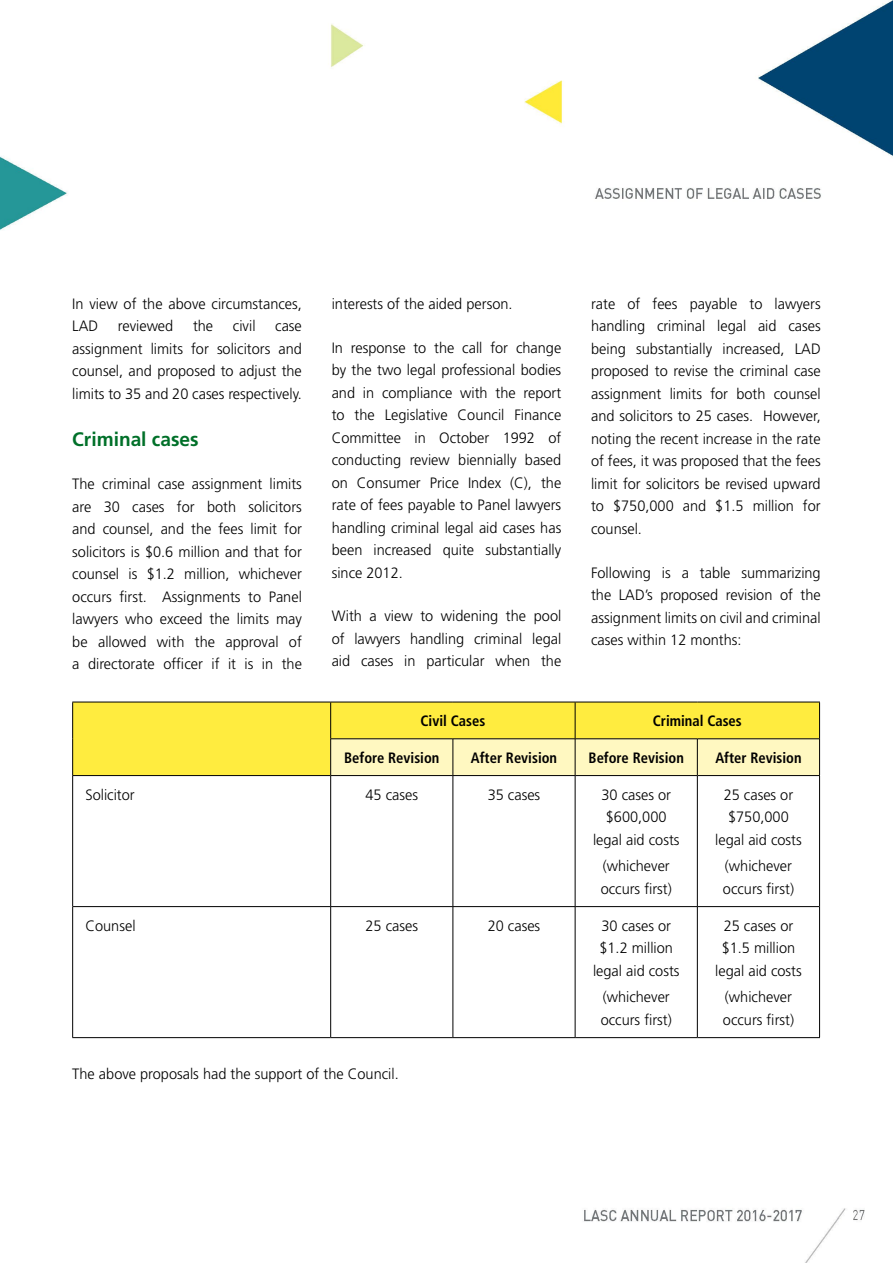
<style>
.page{position:relative;width:893px;height:1263px;background:#fff}
.page>*{position:absolute;margin:0;border:0;box-sizing:border-box;transform-origin:0 0}
.t1{font:700 19.5px "Frutiger";color:#007029}
.t2{font:300 15px/22.5px "Frutiger";color:#000;text-align:justify}
.t3{font:700 condensed 15px "Frutiger";color:#000}
</style>
<div class="page">
<img style="left:0;top:0;width:893px;height:1263px">
<div style="left:73px;top:703px;width:746px;height:72px;background:#ffec3f"></div>
<div style="left:331px;top:739px;width:488px;height:36px;background:#fff8c1"></div>
<hr style="left:330px;top:738px;width:123px;height:1px;background:#000">
<hr style="left:453px;top:738px;width:122px;height:1px;background:#000">
<hr style="left:575px;top:738px;width:122px;height:1px;background:#000">
<hr style="left:697px;top:738px;width:122px;height:1px;background:#000">
<hr style="left:73px;top:906px;width:258px;height:1px;background:#000">
<hr style="left:331px;top:906px;width:122px;height:1px;background:#000">
<hr style="left:453px;top:906px;width:122px;height:1px;background:#000">
<hr style="left:575px;top:906px;width:122px;height:1px;background:#000">
<hr style="left:697px;top:906px;width:122px;height:1px;background:#000">
<hr style="left:330px;top:702px;width:1px;height:37px;background:#000">
<hr style="left:575px;top:702px;width:1px;height:37px;background:#000">
<hr style="left:330px;top:739px;width:1px;height:36px;background:#000">
<hr style="left:453px;top:739px;width:1px;height:36px;background:#000">
<hr style="left:575px;top:739px;width:1px;height:36px;background:#000">
<hr style="left:330px;top:776px;width:1px;height:130px;background:#000">
<hr style="left:453px;top:776px;width:1px;height:130px;background:#000">
<hr style="left:575px;top:776px;width:1px;height:130px;background:#000">
<hr style="left:330px;top:907px;width:1px;height:130px;background:#000">
<hr style="left:453px;top:907px;width:1px;height:130px;background:#000">
<hr style="left:575px;top:907px;width:1px;height:130px;background:#000">
<hr style="left:72px;top:702px;width:259px;height:1px;background:#000">
<hr style="left:72px;top:702px;width:1px;height:37px;background:#000">
<hr style="left:331px;top:702px;width:122px;height:1px;background:#000">
<hr style="left:453px;top:702px;width:122px;height:1px;background:#000">
<hr style="left:575px;top:702px;width:122px;height:1px;background:#000">
<hr style="left:697px;top:702px;width:123px;height:1px;background:#000">
<hr style="left:819px;top:702px;width:1px;height:37px;background:#000">
<hr style="left:72px;top:739px;width:1px;height:36px;background:#000">
<hr style="left:819px;top:739px;width:1px;height:36px;background:#000">
<hr style="left:72px;top:776px;width:1px;height:130px;background:#000">
<hr style="left:819px;top:776px;width:1px;height:130px;background:#000">
<hr style="left:72px;top:906px;width:1px;height:131px;background:#000">
<hr style="left:819px;top:906px;width:1px;height:131px;background:#000">
<hr style="left:72px;top:1037px;width:259px;height:1px;background:#000">
<hr style="left:331px;top:1037px;width:122px;height:1px;background:#000">
<hr style="left:453px;top:1037px;width:122px;height:1px;background:#000">
<hr style="left:575px;top:1037px;width:122px;height:1px;background:#000">
<hr style="left:697px;top:1037px;width:123px;height:1px;background:#000">
<hr style="left:697px;top:739px;width:1px;height:36px;background:#000">
<hr style="left:697px;top:776px;width:1px;height:130px;background:#000">
<hr style="left:697px;top:907px;width:1px;height:130px;background:#000">
<hr style="left:72px;top:775px;width:259px;height:1px;background:#000">
<hr style="left:331px;top:775px;width:122px;height:1px;background:#000">
<hr style="left:453px;top:775px;width:122px;height:1px;background:#000">
<hr style="left:575px;top:775px;width:122px;height:1px;background:#000">
<hr style="left:697px;top:775px;width:123px;height:1px;background:#000">
<p class="t2" style="left:72px;top:293px;width:231px">In view of the above circumstances,<br>LAD</p>
<p class="t2" style="left:118px;top:315px;width:57px">reviewed</p>
<p class="t2" style="left:193px;top:315px;width:22px">the</p>
<p class="t2" style="left:233px;top:315px;width:24px">civil</p>
<p class="t2" style="left:72px;top:315px;width:231px;text-indent:203px">case assignment limits for solicitors and counsel, and proposed to adjust the limits to 35 and 20 cases respectively.</p>
<h4 class="t1" style="left:72px;top:427px;width:128px">Criminal cases</h4>
<p class="t2" style="left:72px;top:473px;width:231px">The criminal case assignment limits are 30 cases for both solicitors and counsel, and the fees limit for solicitors is $0.6 million and that for counsel is $1.2 million, whichever occurs first. Assignments to Panel lawyers who exceed the limits may be allowed with the approval of a directorate officer if it is in the</p>
<p class="t2" style="left:332px;top:293px;width:182px">interests of the aided person.</p>
<p class="t2" style="left:332px;top:336px;width:231px">In response to the call for change by the two legal professional bodies and in compliance with the report to the Legislative Council Finance Committee in October 1992 of conducting review biennially based on Consumer Price Index (C), the rate of fees payable to Panel lawyers handling criminal legal aid cases has been increased quite substantially since 2012.</p>
<p class="t2" style="left:332px;top:605px;width:231px">With a view to widening the pool of lawyers handling criminal legal aid cases in particular when the</p>
<p class="t2" style="left:591px;top:293px;width:231px">rate of fees payable to lawyers handling criminal legal aid cases being substantially increased, LAD proposed to revise the criminal case assignment limits for both counsel and solicitors to 25 cases. However, noting the recent increase in the rate of fees, it was proposed that the fees limit for solicitors be revised upward to $750,000 and $1.5 million for counsel.</p>
<p class="t2" style="left:591px;top:561px;width:231px">Following is a table summarizing the LAD’s proposed revision of the assignment limits on civil and criminal cases within 12 months:</p>
<p class="t3" style="left:421px;top:712px;width:66px">Civil Cases</p>
<p class="t3" style="left:653px;top:712px;width:90px">Criminal Cases</p>
<p class="t3" style="left:344px;top:749px;width:97px">Before Revision</p>
<p class="t3" style="left:471px;top:749px;width:88px">After Revision</p>
<p class="t3" style="left:589px;top:749px;width:97px">Before Revision</p>
<p class="t3" style="left:715px;top:749px;width:88px">After Revision</p>
<p class="t2" style="left:85px;top:783px;width:51px">Solicitor</p>
<p class="t2" style="left:365px;top:783px;width:54px">45 cases</p>
<p class="t2" style="left:488px;top:783px;width:54px">35 cases</p>
<p class="t2" style="left:593px;top:783px;width:88px;text-align:center">30 cases or $600,000 legal aid costs</p>
<p class="t2" style="left:601px;top:855px;width:73px">(whichever occurs first)</p>
<p class="t2" style="left:85px;top:914px;width:52px">Counsel</p>
<p class="t2" style="left:365px;top:914px;width:54px">25 cases</p>
<p class="t2" style="left:488px;top:914px;width:54px">20 cases</p>
<p class="t2" style="left:593px;top:914px;width:88px;text-align:center">30 cases or $1.2 million legal aid costs</p>
<p class="t2" style="left:601px;top:986px;width:73px">(whichever occurs first)</p>
<p class="t2" style="left:72px;top:1062px;width:328px">The above proposals had the support of the Council.</p>
<p class="t2" style="left:715px;top:783px;width:88px;text-align:center">25 cases or $750,000 legal aid costs</p>
<p class="t2" style="left:723px;top:855px;width:73px">(whichever occurs first)</p>
<p class="t2" style="left:715px;top:914px;width:88px;text-align:center">25 cases or $1.5 million legal aid costs</p>
<p class="t2" style="left:723px;top:986px;width:73px">(whichever occurs first)</p>
</div>
